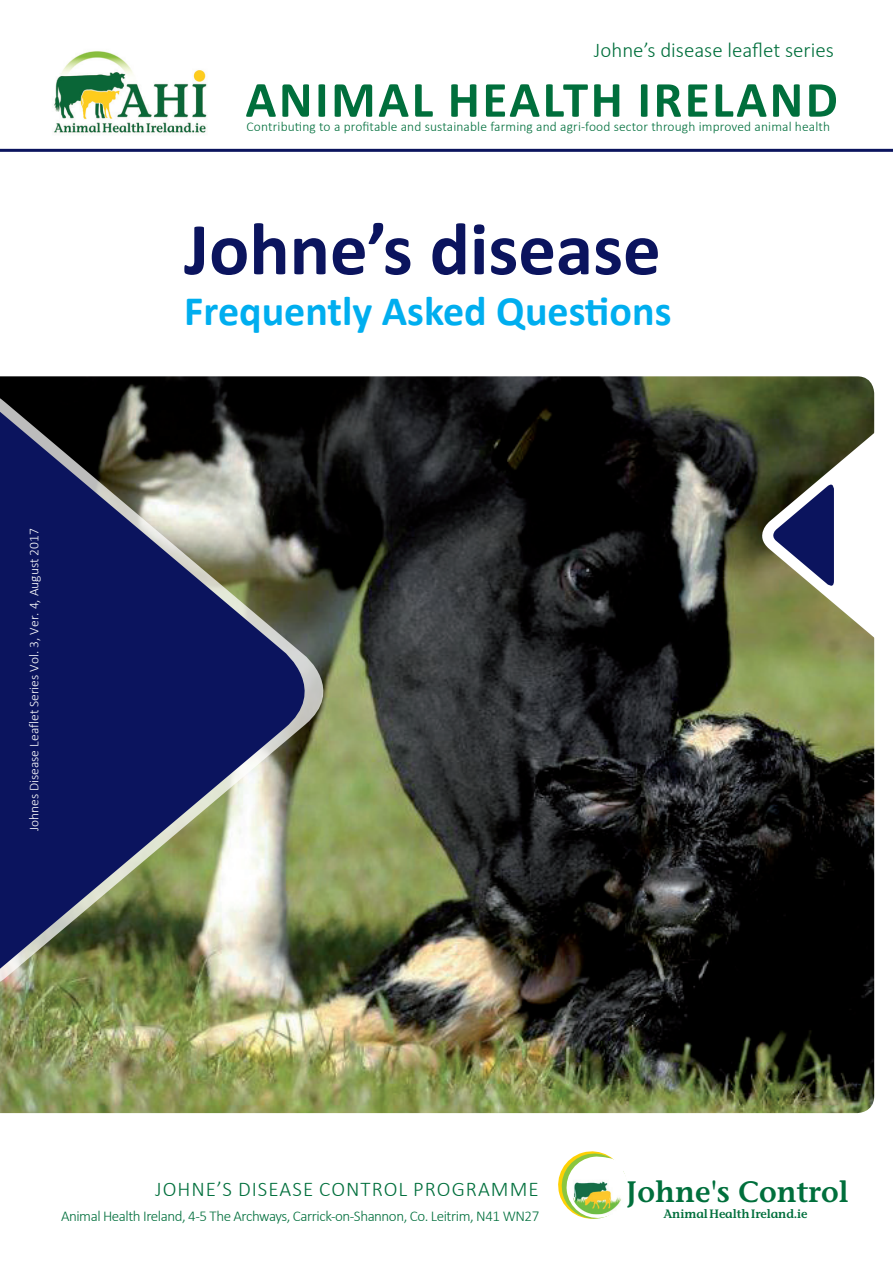
<style>
.page{position:relative;width:893px;height:1263px;background:#fff}
.page>*{position:absolute;margin:0;border:0;box-sizing:border-box;transform-origin:0 0}
.t1{font:700 75px "Calibri";color:#0b145e}
.t2{font:700 51px "Calibri";letter-spacing:.05em;color:#006f3c}
.t3{font:700 42px "Calibri";color:#00aeef}
.t4{font:600 29.55px "Stone Informal Std";color:#006f3c}
.t5{font:300 21px "Calibri";letter-spacing:.04em;color:#006f3c}
.t6{font:300 21px "Calibri";color:#006f3c}
.t7{font:300 15px "Calibri";letter-spacing:-.03em;color:#006f3c}
.t8{font:300 13.5px "Calibri";letter-spacing:.01em;color:#006f3c}
.t9{font:300 13.5px "Calibri";color:#fff}
.t10{font:600 12.15px "Stone Informal Std";letter-spacing:-.01em;color:#006f3c}
</style>
<div class="page">
<img style="left:0;top:376px;width:874px;height:737px">
<svg style="left:753px;top:406px;width:122px;height:258px"></svg>
<svg style="left:0;top:376px;width:330px;height:671px;background:#474e64"></svg>
<hr style="left:0;top:149px;width:893px;height:3px;background:#0b145e">
<img style="left:53px;top:51px;width:154px;height:82px">
<svg style="left:558px;top:1151px;width:68px;height:68px"></svg>
<img style="left:570px;top:1157px;width:53px;height:57px">
<p class="t9" style="left:26px;top:831px;width:305px;rotate:-90deg">Johnes Disease Leaflet Series Vol. 3, Ver. 4, August 2017</p>
<h3 class="t6" style="left:594px;top:37px;width:242px">Johne’s disease leaflet series</h3>
<h2 class="t2" style="left:245px;top:64px;width:594px">ANIMAL HEALTH IRELAND</h2>
<p class="t8" style="left:247px;top:118px;width:585px">Contributing to a profitable and sustainable farming and agri-food sector through improved animal health</p>
<h1 class="t1" style="left:184px;top:196px;width:478px">Johne’s disease</h1>
<h3 class="t3" style="left:184px;top:281px;width:489px">Frequently Asked Questions</h3>
<h3 class="t5" style="left:155px;top:1176px;width:385px">JOHNE’S DISEASE CONTROL PROGRAMME</h3>
<p class="t7" style="left:61px;top:1207px;width:480px">Animal Health Ireland, 4-5 The Archways, Carrick-on-Shannon, Co. Leitrim, N41 WN27</p>
<h3 class="t4" style="left:626px;top:1174px;width:224px">Johne's Control</h3>
<p class="t10" style="left:663px;top:1206px;width:146px">AnimalHealthIreland.ie</p>
</div>
